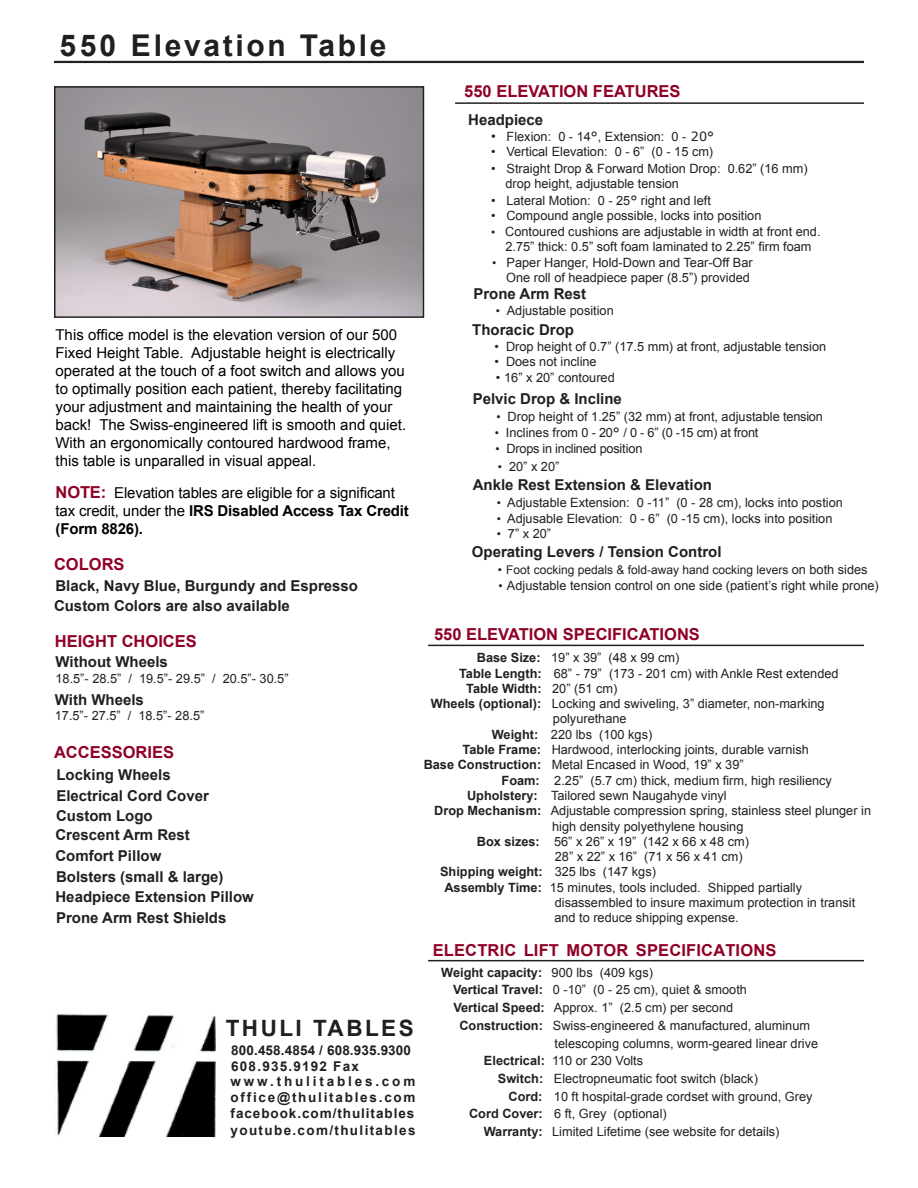
<style>
.page{position:relative;width:918px;height:1188px;background:#fff}
.page>*{position:absolute;margin:0;border:0;box-sizing:border-box;transform-origin:0 0}
.t1{font:700 30px "Arial";letter-spacing:.09em;color:#231f20}
.t2{font:700 22.5px "Arial";letter-spacing:.11em;color:#231f20}
.t3{font:700 16.5px "Arial";color:#900126}
.t4{font:15px/18px "Arial";color:#000}
.t5{font:700 15px "Arial";color:#231f20}
.t6{font:700 13.5px "Arial";letter-spacing:.1em;color:#231f20}
.t7{font:700 13.5px "Arial";letter-spacing:.01em;color:#231f20}
.t8{font:700 13.5px "Arial";letter-spacing:.07em;color:#231f20}
.t9{font:700 13.5px "Arial";letter-spacing:.13em;color:#231f20}
.t10{font:700 13.5px "Arial";letter-spacing:.21em;color:#231f20}
.t11{font:12.75px/15.3px "Arial";color:#231f20}
.t12{font:700 12.75px "Arial";color:#231f20}
.t13{font:12.75px "Arial";letter-spacing:-.02em;color:#231f20}
.t14{font:12px "Arial";color:#231f20}
.s1{font-weight:700;font-size:16.5px;color:#900126}
.s2{font-weight:700}
.s3{font-size:13.5px}
.s4{font-family:"Verdana"}
.s5{font-family:"Times New Roman";font-size:12px}
.s6{font-size:12px}
.s7{font-size:12.75px}
.s8{font-weight:400}
</style>
<div class="page">
<hr style="left:54px;top:61px;width:810px;height:2px;background:#231f20">
<hr style="left:455px;top:102px;width:409px;height:2px;background:#231f20">
<hr style="left:428px;top:645px;width:436px;height:1px;background:#231f20">
<hr style="left:428px;top:960px;width:436px;height:1px;background:#231f20">
<img style="left:56px;top:88px;width:366px;height:228px">
<div style="left:54px;top:86px;width:370px;height:232px;border:1px solid #231f20"></div>
<img style="left:56px;top:1014px;width:160px;height:123px">
<p class="t1" style="left:59px;top:26px;width:329px">550 Elevation Table</p>
<p class="t4" style="left:56px;top:326px;width:352px">This office model is the elevation version of our 500<br>Fixed Height Table. Adjustable height is electrically operated at the touch of a foot switch and allows you to optimally position each patient, thereby facilitating your adjustment and maintaining the health of your back! The Swiss-engineered lift is smooth and quiet.<br>With an ergonomically contoured hardwood frame, this table is unparalled in visual appeal.</p>
<p class="t4" style="left:56px;top:484px;width:355px"><span class="s1">NOTE:</span> Elevation tables are eligible for a significant tax credit, under the <span class="s2">IRS Disabled Access Tax Credit (Form 8826).</span></p>
<p class="t3" style="left:54px;top:554px;width:72px">COLORS</p>
<p class="t5" style="left:56px;top:575px;width:304px">Black, Navy Blue, Burgundy and Espresso</p>
<p class="t5" style="left:54px;top:596px;width:237px">Custom Colors are also available</p>
<p class="t3" style="left:55px;top:630px;width:144px">HEIGHT CHOICES</p>
<p class="t5" style="left:56px;top:652px;width:114px">Without Wheels</p>
<p class="t11" style="left:56px;top:671px;width:235px">18.5”- 28.5” / 19.5”- 29.5” / 20.5”- 30.5”</p>
<p class="t5" style="left:55px;top:690px;width:91px">With Wheels</p>
<p class="t11" style="left:55px;top:708px;width:151px">17.5”- 27.5” / 18.5”- 28.5”</p>
<p class="t3" style="left:54px;top:742px;width:122px">ACCESSORIES</p>
<p class="t5" style="left:56px;top:764px;width:116px">Locking Wheels</p>
<p class="t5" style="left:56px;top:806px;width:98px">Custom Logo</p>
<p class="t5" style="left:56px;top:785px;width:154px">Electrical Cord Cover</p>
<p class="t5" style="left:56px;top:825px;width:136px">Crescent Arm Rest</p>
<p class="t5" style="left:56px;top:846px;width:107px">Comfort Pillow</p>
<p class="t5" style="left:56px;top:887px;width:200px">Headpiece Extension Pillow</p>
<p class="t5" style="left:56px;top:866px;width:169px">Bolsters (small &amp; large)</p>
<p class="t5" style="left:56px;top:908px;width:172px">Prone Arm Rest Shields</p>
<p class="t2" style="left:226px;top:1013px;width:190px">THULI TABLES</p>
<p class="t7" style="left:231px;top:1041px;width:181px">800.458.4854 / 608.935.9300</p>
<p class="t6" style="left:231px;top:1057px;width:129px">608.935.9192 Fax</p>
<p class="t10" style="left:231px;top:1072px;width:186px">www.thulitables.com</p>
<p class="t9" style="left:231px;top:1088px;width:187px">office@thulitables.com</p>
<p class="t8" style="left:231px;top:1105px;width:185px">facebook.com/thulitables</p>
<p class="t6" style="left:231px;top:1121px;width:186px">youtube.com/thulitables</p>
<p class="t3" style="left:464px;top:80px;width:218px">550 ELEVATION FEATURES</p>
<p class="t11" style="left:491px;top:129px;width:224px"><span class="s3">•</span> Flexion: 0 - 14<span class="s4">°</span>, Extension: 0 - <span class="s4">20°</span></p>
<p class="t11" style="left:491px;top:144px;width:223px">• Vertical Elevation: 0 - 6” (0 - 15 cm)</p>
<p class="t11" style="left:491px;top:161px;width:318px">• Straight Drop &amp; Forward Motion Drop: 0.62” (16 mm)</p>
<p class="t11" style="left:505px;top:176px;width:175px">drop height, adjustable tension</p>
<p class="t11" style="left:491px;top:193px;width:221px">• Lateral Motion: 0 - 25<span class="s4">°</span> right and left</p>
<p class="t11" style="left:491px;top:208px;width:272px">• Compound angle possible, locks into position</p>
<p class="t11" style="left:491px;top:224px;width:331px"><span class="s5">•</span> Contoured cushions are adjustable in width at front end.</p>
<p class="t11" style="left:505px;top:239px;width:308px">2.75” thick: 0.5” soft foam laminated to 2.25” firm foam</p>
<p class="t5" style="left:468px;top:110px;width:77px">Headpiece</p>
<p class="t11" style="left:492px;top:255px;width:262px"><span class="s6">•</span> Paper Hanger, Hold-Down and Tear-Off Bar</p>
<p class="t11" style="left:506px;top:270px;width:245px">One roll of headpiece paper (8.5”) provided</p>
<p class="t5" style="left:473px;top:284px;width:114px">Prone Arm Rest</p>
<p class="t11" style="left:496px;top:303px;width:119px"><span class="s6">•</span> Adjustable position</p>
<p class="t5" style="left:472px;top:320px;width:103px">Thoracic Drop</p>
<p class="t11" style="left:494px;top:339px;width:333px">• Drop height of 0.7” (17.5 mm) at front, adjustable tension</p>
<p class="t11" style="left:494px;top:354px;width:104px">• Does not incline</p>
<p class="t11" style="left:496px;top:370px;width:120px">• 16” x 20” contoured</p>
<p class="t5" style="left:473px;top:389px;width:151px">Pelvic Drop &amp; Incline</p>
<p class="t11" style="left:497px;top:409px;width:328px"><span class="s6">•</span> Drop height of 1.25” (32 mm) at front, adjustable tension</p>
<p class="t11" style="left:495px;top:425px;width:265px"><span class="s6">•</span> Inclines from 0 - 20<span class="s4">°</span> / 0 - 6” (0 -15 cm) at front</p>
<p class="t11" style="left:498px;top:459px;width:63px"><span class="s6">•</span> 20” x 20”</p>
<p class="t13" style="left:496px;top:441px;width:149px"><span class="s6">•</span> Drops in inclined position</p>
<p class="t5" style="left:473px;top:475px;width:241px">Ankle Rest Extension &amp; Elevation</p>
<p class="t11" style="left:497px;top:495px;width:348px"><span class="s6">•</span> Adjustable Extension: 0 -11” (0 - 28 cm), locks into postion</p>
<p class="t11" style="left:497px;top:511px;width:337px"><span class="s6">•</span> Adjusable Elevation: 0 - 6” (0 -15 cm), locks into position</p>
<p class="t11" style="left:497px;top:526px;width:56px"><span class="s6">•</span> 7” x 20”</p>
<p class="t14" style="left:498px;top:562px;width:371px">• Foot cocking pedals &amp; fold-away hand cocking levers <span class="s7">on both sides</span></p>
<p class="t5" style="left:472px;top:542px;width:251px">Operating Levers / Tension Control</p>
<p class="t11" style="left:499px;top:578px;width:382px"><span class="s6">•</span> Adjustable tension control on one side (patient’s right while prone)</p>
<p class="t3" style="left:434px;top:623px;width:267px">550 ELEVATION SPECIFICATIONS</p>
<p class="t11" style="left:477px;top:650px;width:204px"><span class="s2">Base Size:</span> 19” x 39” (48 x 99 cm)</p>
<p class="t11" style="left:459px;top:666px;width:381px"><span class="s2">Table Length:</span> 68” - 79” (173 - 201 cm) with Ankle Rest extended</p>
<p class="t12" style="left:466px;top:680px;width:153px">Table Width: <span class="s8">20” (51 cm)</span></p>
<p class="t11" style="left:431px;top:696px;width:395px"><span class="s2">Wheels (optional):</span> Locking and swiveling, 3” diameter, non-marking</p>
<p class="t11" style="left:553px;top:711px;width:75px">polyurethane</p>
<p class="t11" style="left:492px;top:727px;width:162px"><span class="s2">Weight:</span> 220 lbs (100 kgs)</p>
<p class="t11" style="left:463px;top:742px;width:348px"><span class="s2">Table Frame:</span> Hardwood, interlocking joints, durable varnish</p>
<p class="t11" style="left:424px;top:757px;width:322px"><span class="s2">Base Construction:</span> Metal Encased in Wood, 19” x 39”</p>
<p class="t11" style="left:467px;top:773px;width:366px;text-indent:35px"><span class="s2">Foam:</span> 2.25” (5.7 cm) thick, medium firm, high resiliency<br><span class="s2">Upholstery:</span> Tailored sewn Naugahyde vinyl</p>
<p class="t11" style="left:434px;top:803px;width:438px"><span class="s2">Drop Mechanism:</span> Adjustable compression spring, stainless steel plunger in</p>
<p class="t11" style="left:552px;top:819px;width:193px">high density polyethylene housing</p>
<p class="t11" style="left:477px;top:834px;width:274px"><span class="s2">Box sizes:</span> 56” x 26” x 19” (142 x 66 x 48 cm)</p>
<p class="t11" style="left:555px;top:849px;width:189px">28” x 22” x 16” (71 x 56 x 41 cm)</p>
<p class="t12" style="left:440px;top:863px;width:217px">Shipping weight: <span class="s8">325 lbs (147 kgs)</span></p>
<p class="t11" style="left:444px;top:880px;width:359px"><span class="s2">Assembly Time:</span> 15 minutes, tools included. Shipped partially</p>
<p class="t11" style="left:555px;top:895px;width:302px">disassembled to insure maximum protection in transit</p>
<p class="t11" style="left:554px;top:910px;width:186px">and to reduce shipping expense.</p>
<p class="t3" style="left:433px;top:940px;width:345px">ELECTRIC LIFT MOTOR SPECIFICATIONS</p>
<p class="t12" style="left:441px;top:964px;width:213px">Weight capacity: <span class="s8">900 lbs (409 kgs)</span></p>
<p class="t11" style="left:453px;top:982px;width:296px"><span class="s2">Vertical Travel:</span> 0 -10” (0 - 25 cm), quiet &amp; smooth</p>
<p class="t11" style="left:453px;top:1000px;width:281px"><span class="s2">Vertical Speed:</span> Approx. 1” (2.5 cm) per second</p>
<p class="t11" style="left:459px;top:1018px;width:352px"><span class="s2">Construction:</span> Swiss-engineered &amp; manufactured, aluminum</p>
<p class="t11" style="left:555px;top:1036px;width:265px">telescoping columns, worm-geared linear drive</p>
<p class="t11" style="left:484px;top:1053px;width:161px"><span class="s2">Electrical:</span> 110 or 230 Volts</p>
<p class="t11" style="left:498px;top:1071px;width:262px"><span class="s2">Switch:</span> Electropneumatic foot switch (black)</p>
<p class="t11" style="left:509px;top:1089px;width:306px"><span class="s2">Cord:</span> 10 ft hospital-grade cordset with ground, Grey</p>
<p class="t11" style="left:469px;top:1106px;width:199px"><span class="s2">Cord Cover:</span> 6 ft, Grey (optional)</p>
<p class="t11" style="left:484px;top:1124px;width:297px"><span class="s2">Warranty:</span> Limited Lifetime (see website for details)</p>
</div>
